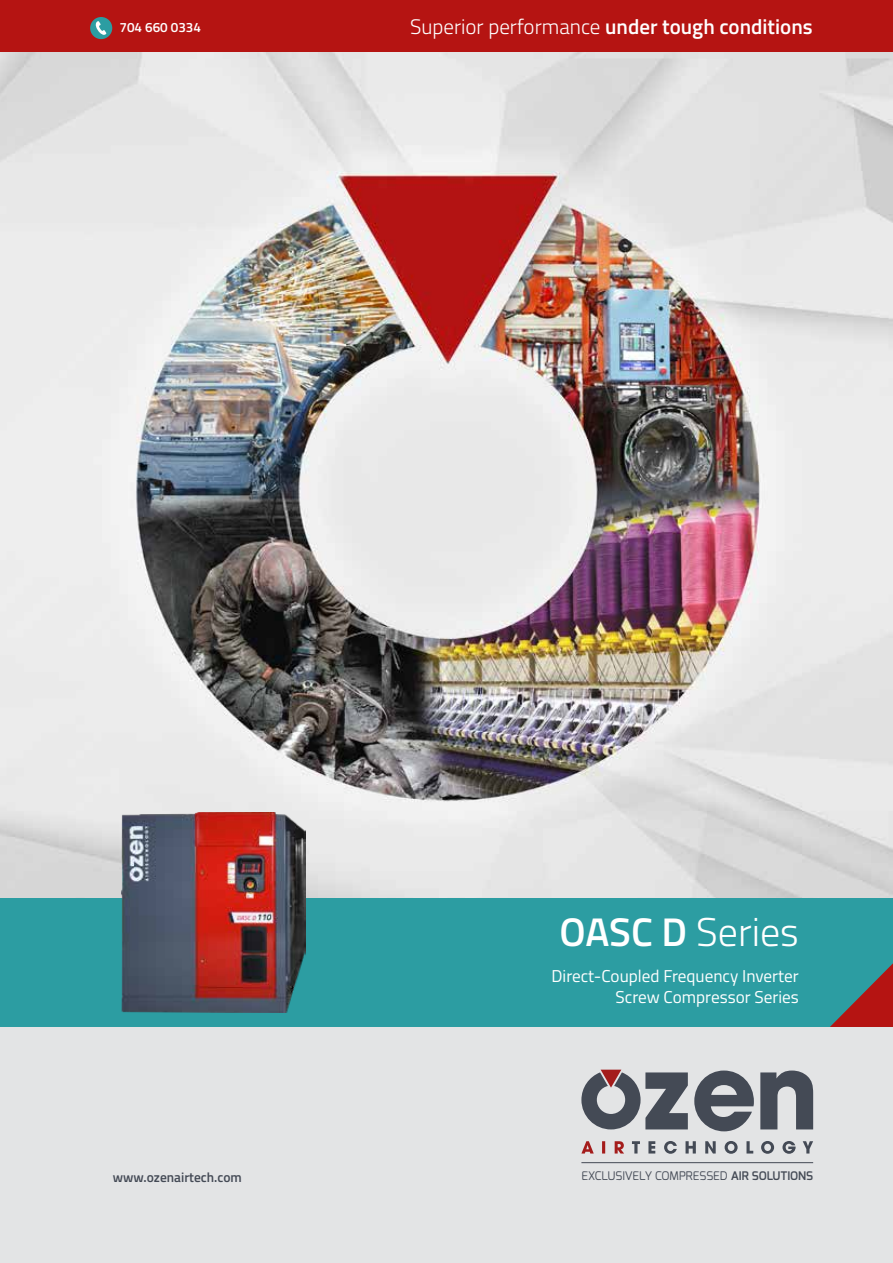
<style>
.page{position:relative;width:893px;height:1263px;background:#fff}
.page>*{position:absolute;margin:0;border:0;box-sizing:border-box;transform-origin:0 0}
.t1{font:300 40.05px "Titillium Web";color:#fff}
.t2{font:600 21px "Titillium Web";color:#fff}
.t3{font:17.25px/20.5px "Titillium Web";color:#fff;text-align:right}
.t4{font:600 13.5px "Titillium Web";color:#444a55}
.t5{font:600 13.5px "Titillium Web";color:#fff}
.t6{font:11.85px "Exo";color:#454b56}
.s1{font-weight:300}
.s2{font-weight:600}
</style>
<div class="page">
<img style="left:0;top:51px;width:893px;height:847px">
<div style="left:0;top:0;width:893px;height:51px;background:#b51412"></div>
<div style="left:0;top:898px;width:893px;height:129px;background:#2c9da2"></div>
<svg style="left:830px;top:963px;width:63px;height:64px"></svg>
<div style="left:90px;top:17px;width:22px;height:22px;background:#2c9da2;border-radius:50%"></div>
<svg style="left:95px;top:21px;width:11px;height:14px"></svg>
<div style="left:0;top:1027px;width:893px;height:236px;background:#e3e4e5"></div>
<img style="left:122px;top:812px;width:183px;height:200px">
<p class="t5" style="left:119px;top:17px;width:83px">704 660 0334</p>
<p class="t2" style="left:410px;top:11px;width:404px"><span class="s1">Superior performance</span> under tough conditions</p>
<h1 class="t1" style="left:560px;top:903px;width:241px"><span class="s2">OASC D</span> Series</h1>
<p class="t3" style="left:551px;top:965px;width:249px">Direct-Coupled Frequency Inverter<br>Screw Compressor Series</p>
<p class="t4" style="left:113px;top:1167px;width:131px">www.ozenairtech.com</p>
<p class="t6" style="left:581px;top:1168px;width:233px">EXCLUSIVELY COMPRESSED <span class="s2">AIR SOLUTIONS</span></p>
</div>
